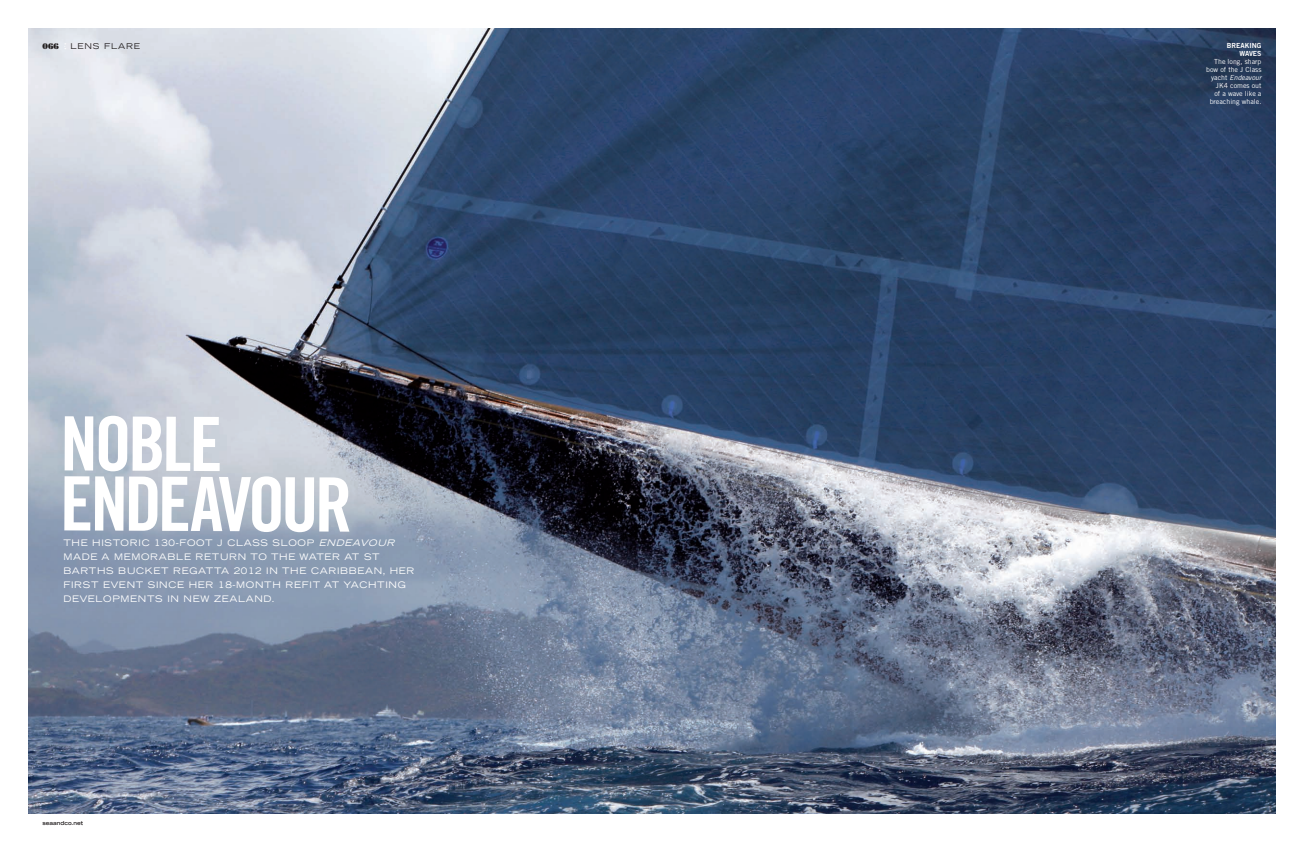
<style>
.page{position:relative;width:1304px;height:842px;background:#fff}
.page>*{position:absolute;margin:0;border:0;box-sizing:border-box;transform-origin:0 0}
.t1{font:75px/60.3px "Trade Gothic Bold Cond Twenty";letter-spacing:-.055em;color:#fff}
.Intro{font:expanded 9px/14px "Trade Gothic LH";letter-spacing:.075em;color:#fff}
.t2{font:8.2px "Bodoni Poster";color:#231f20}
.t3{font:expanded 8px "Trade Gothic LH";letter-spacing:.1em;color:#231f20}
.t4{font:7px/8px "Trade Gothic";color:#fff;text-align:right}
.Caption_Head{font:7px/8px "Trade Gothic Bold Two";color:#fff;text-align:right}
.URL_FOOTER{font:700 expanded 5.5px "Trade Gothic LH";color:#231f20}
.s1{font-style:italic}
</style>
<div class="page">
<img style="left:28px;top:28px;width:1248px;height:786px">
<svg style="left:64px;top:43px;width:2px;height:6px"></svg>
<p class="t2" style="left:43px;top:41px;width:18px">066</p>
<p class="t3" style="left:71px;top:41px;width:71px">LENS FLARE</p>
<p class="t1" style="left:60px;top:413px;width:294px">NOBLE<br>ENDEAVOUR</p>
<p class="Intro" style="left:63px;top:535px;width:353px">THE HISTORIC 130-FOOT J CLASS SLOOP <span class="s1">ENDEAVOUR </span>MADE A MEMORABLE RETURN TO THE WATER AT ST BARTHS BUCKET REGATTA 2012 IN THE CARIBBEAN, HER FIRST EVENT SINCE HER 18-MONTH REFIT AT YACHTING DEVELOPMENTS IN NEW ZEALAND.</p>
<p class="URL_FOOTER" style="left:43px;top:819px;width:42px">seaandco.net</p>
<p class="Caption_Head" style="left:1227px;top:42px;width:36px">BREAKING<br>WAVES</p>
<p class="t4" style="left:1206px;top:58px;width:57px">The long, sharp bow of the J Class yacht <span class="s1">Endeavour<br></span>JK4 comes out<br>of a wave like a breaching whale.</p>
</div>
